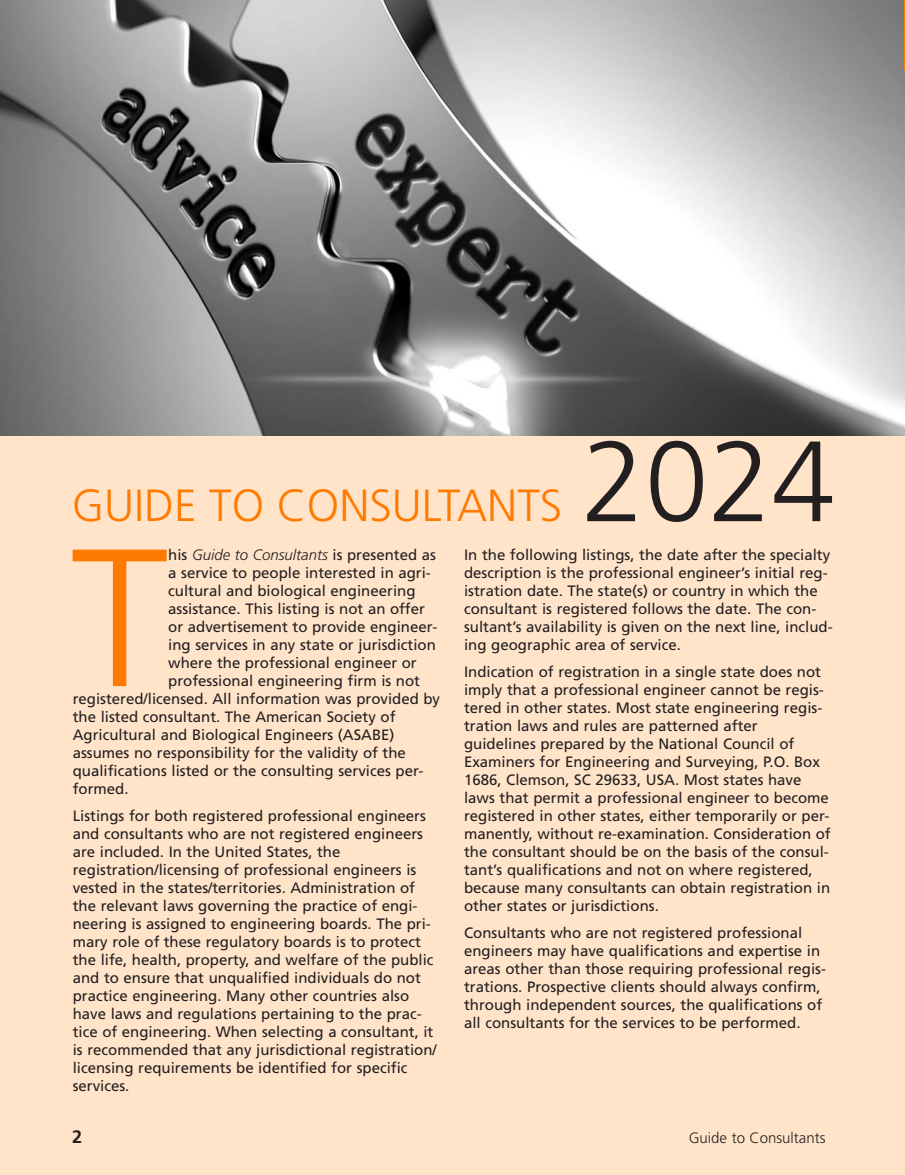
<style>
.page{position:relative;width:905px;height:1175px;background:#fff}
.page>*{position:absolute;margin:0;border:0;box-sizing:border-box;transform-origin:0 0}
.t1{font:300 195.45px "Frutiger";color:#ff7a00}
.t2{font:300 114px "Frutiger";color:#231f20}
.t3{font:300 45px "Frutiger";color:#ff7a00}
.t4{font:700 18px "Frutiger";color:#231f20}
.t5{font:15px/18px "Frutiger";color:#231f20}
.t6{font:italic 300 15px "Frutiger";color:#231f20}
.t7{font:300 15px "Frutiger";color:#231f20}
.s1{font-weight:400;font-style:normal}
</style>
<div class="page">
<div style="left:0;top:403px;width:904px;height:771px;background:#ffe4ca"></div>
<img style="left:0;top:0;width:904px;height:435px">
<hr style="left:904px;top:0;width:1px;height:70px;background:#ff7a00">
<h3 class="t3" style="left:72px;top:487px;width:492px">GUIDE TO CONSULTANTS</h3>
<h2 class="t2" style="left:581px;top:435px;width:255px">2024</h2>
<h1 class="t1" style="left:71px;top:539px;width:99px">T</h1>
<p class="t6" style="left:168px;top:549px;width:269px"><span class="s1">his</span> Guide to Consultants <span class="s1">is presented as</span></p>
<p class="t5" style="left:168px;top:565px;width:264px">a service to people interested in agri-</p>
<p class="t5" style="left:168px;top:583px;width:249px">cultural and biological engineering</p>
<p class="t5" style="left:168px;top:601px;width:258px">assistance. This listing is not an offer</p>
<p class="t5" style="left:168px;top:619px;width:270px">or advertisement to provide engineer-</p>
<p class="t5" style="left:168px;top:637px;width:269px">ing services in any state or jurisdiction</p>
<p class="t5" style="left:168px;top:655px;width:250px">where the professional engineer or</p>
<p class="t5" style="left:168px;top:673px;width:253px">professional engineer ing firm is not</p>
<p class="t5" style="left:73px;top:691px;width:369px">registered/licensed. All information was provided by</p>
<p class="t5" style="left:73px;top:709px;width:324px">the listed consultant. The American Society of</p>
<p class="t5" style="left:73px;top:727px;width:323px">Agricultural and Biological Engineers (ASABE)</p>
<p class="t5" style="left:73px;top:745px;width:335px">assumes no responsibility for the validity of the</p>
<p class="t5" style="left:73px;top:763px;width:352px">qualifications listed or the consulting services per-</p>
<p class="t5" style="left:73px;top:781px;width:57px">formed.</p>
<p class="t5" style="left:73px;top:808px;width:365px">Listings for both registered professional engineers and consultants who are not registered engineers are included. In the United States, the registration/licensing of professional engineers is vested in the states/territories. Administration of the relevant laws governing the practice of engi&shy;neering is assigned to engineering boards. The pri&shy;mary role of these regulatory boards is to protect the life, health, property, and welfare of the public and to ensure that unqualified individuals do not practice engineering. Many other countries also have laws and regulations pertaining to the prac&shy;tice of engineering. When selecting a consultant, it is recommended that any jurisdictional registration/ licensing requirements be identified for specific services.</p>
<p class="t5" style="left:464px;top:547px;width:370px">In the following listings, the date after the specialty description is the professional engineer’s initial reg&shy;istration date. The state(s) or country in which the consultant is registered follows the date. The con&shy;sultant’s availability is given on the next line, includ&shy;ing geographic area of service.</p>
<p class="t5" style="left:464px;top:664px;width:368px">Indication of registration in a single state does not imply that a professional engineer cannot be regis&shy;tered in other states. Most state engineering regis&shy;tration laws and rules are patterned after guidelines prepared by the National Council of Examiners for Engineering and Surveying, P.O. Box 1686, Clemson, SC 29633, USA. Most states have laws that permit a professional engineer to become registered in other states, either temporarily or per&shy;manently, without re-examination. Consideration of the consultant should be on the basis of the consul&shy;tant’s qualifications and not on where registered, because many consultants can obtain registration in other states or jurisdictions.</p>
<p class="t5" style="left:464px;top:925px;width:363px">Consultants who are not registered professional engineers may have qualifications and expertise in areas other than those requiring professional regis&shy;trations. Prospective clients should always confirm, through independent sources, the qualifications of all consultants for the services to be performed.</p>
<p class="t4" style="left:72px;top:1129px;width:12px">2</p>
<p class="t7" style="left:688px;top:1131px;width:138px">Guide to Consultants</p>
</div>
